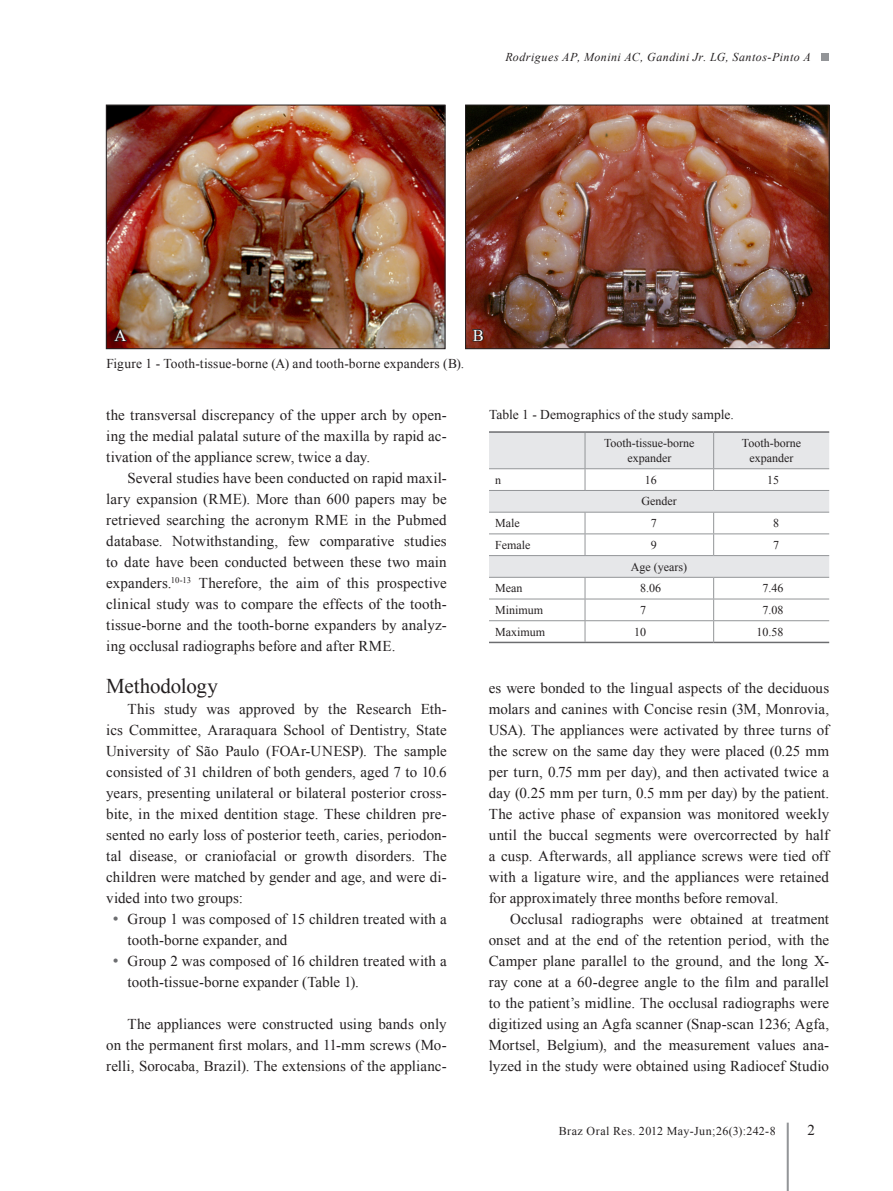
<style>
.page{position:relative;width:893px;height:1191px;background:#fff}
.page>*{position:absolute;margin:0;border:0;box-sizing:border-box;transform-origin:0 0}
._2_2_Sub1{font:21px "Times New Roman";letter-spacing:-.01em;color:#231f20}
.t1{font:16.5px "Times New Roman";color:#fff}
._2_1_Corpo_texto{font:15px/21px "Times New Roman";letter-spacing:.005em;color:#231f20;text-align:justify}
._2_5_Bull_1{font:15px/21px "Times New Roman";letter-spacing:.005em;color:#231f20}
._04_3_rodapé_número{font:15px "Times New Roman";color:#231f20}
._3_1_Leg_abaixo{font:13.5px "Times New Roman";letter-spacing:.01em;color:#231f20}
._3_4_Tab_título{font:13.5px "Times New Roman";letter-spacing:.005em;color:#231f20}
._3_5_Tab_Texto_Centr{font:12px/15px "Times New Roman";color:#231f20;text-align:center}
._0_1_2_Cabeçalho_dir{font:italic 12px "Times New Roman";letter-spacing:.04em;color:#231f20}
._0_4_1_rodapé_esquer{font:12px "Times New Roman";letter-spacing:.03em;color:#231f20}
._3_6_Tab_Texto_Esque{font:12px "Times New Roman";color:#231f20}
._3_8_Tab_Texto_Decim{font:12px "Times New Roman";color:#231f20}
.s1{font-size:16.5px;color:#6c6d70}
</style>
<div class="page">
<div style="left:822px;top:53px;width:7px;height:8px;background:#939598"></div>
<hr style="left:787px;top:1122px;width:2px;height:69px;background:#939598">
<img style="left:108px;top:107px;width:335px;height:240px">
<div style="left:106px;top:105px;width:339px;height:244px;border:1px solid #231f20"></div>
<img style="left:467px;top:107px;width:361px;height:240px">
<div style="left:465px;top:105px;width:365px;height:244px;border:1px solid #231f20"></div>
<svg style="left:489px;top:433px;width:340px;height:144px;fill:#e6e7e9"></svg>
<hr style="left:489px;top:431px;width:96px;height:2px;background:#6c6d70">
<hr style="left:585px;top:433px;width:1px;height:35px;background:#939598">
<hr style="left:585px;top:431px;width:129px;height:2px;background:#6c6d70">
<hr style="left:713px;top:433px;width:1px;height:35px;background:#939598">
<hr style="left:714px;top:431px;width:115px;height:2px;background:#6c6d70">
<hr style="left:489px;top:468px;width:96px;height:1px;background:#939598">
<svg style="left:585px;top:469px;width:1px;height:21px"></svg>
<hr style="left:585px;top:468px;width:129px;height:1px;background:#939598">
<svg style="left:713px;top:469px;width:1px;height:21px"></svg>
<hr style="left:714px;top:468px;width:115px;height:1px;background:#939598">
<hr style="left:489px;top:490px;width:96px;height:1px;background:#939598">
<hr style="left:585px;top:490px;width:129px;height:1px;background:#939598">
<hr style="left:714px;top:490px;width:115px;height:1px;background:#939598">
<hr style="left:489px;top:512px;width:96px;height:1px;background:#939598">
<hr style="left:585px;top:512px;width:129px;height:1px;background:#939598">
<hr style="left:714px;top:512px;width:115px;height:1px;background:#939598">
<hr style="left:489px;top:533px;width:96px;height:1px;background:#939598">
<svg style="left:585px;top:512px;width:1px;height:43px"></svg>
<hr style="left:585px;top:533px;width:129px;height:1px;background:#939598">
<svg style="left:713px;top:512px;width:1px;height:43px"></svg>
<hr style="left:714px;top:533px;width:115px;height:1px;background:#939598">
<hr style="left:489px;top:555px;width:96px;height:1px;background:#939598">
<hr style="left:585px;top:555px;width:129px;height:1px;background:#939598">
<hr style="left:714px;top:555px;width:115px;height:1px;background:#939598">
<hr style="left:489px;top:577px;width:96px;height:1px;background:#939598">
<hr style="left:585px;top:577px;width:129px;height:1px;background:#939598">
<hr style="left:714px;top:577px;width:115px;height:1px;background:#939598">
<hr style="left:489px;top:598px;width:96px;height:1px;background:#939598">
<hr style="left:585px;top:598px;width:129px;height:1px;background:#939598">
<hr style="left:714px;top:598px;width:115px;height:1px;background:#939598">
<hr style="left:489px;top:620px;width:96px;height:1px;background:#939598">
<hr style="left:489px;top:641px;width:96px;height:2px;background:#6c6d70">
<svg style="left:585px;top:577px;width:1px;height:64px"></svg>
<hr style="left:585px;top:620px;width:129px;height:1px;background:#939598">
<hr style="left:585px;top:641px;width:129px;height:2px;background:#6c6d70">
<svg style="left:713px;top:577px;width:1px;height:64px"></svg>
<hr style="left:714px;top:620px;width:115px;height:1px;background:#939598">
<hr style="left:714px;top:641px;width:115px;height:2px;background:#6c6d70">
<svg style="left:472px;top:328px;width:13px;height:14px"></svg>
<svg style="left:113px;top:327px;width:15px;height:15px"></svg>
<p class="_0_1_2_Cabeçalho_dir" style="left:505px;top:49px;width:307px">Rodrigues AP, Monini AC, Gandini Jr. LG, Santos-Pinto A</p>
<p class="t1" style="left:114px;top:324px;width:13px">A</p>
<p class="t1" style="left:473px;top:324px;width:13px">B</p>
<p class="_3_1_Leg_abaixo" style="left:106px;top:354px;width:359px">Figure 1 - Tooth-tissue-borne (A) and tooth-borne expanders (B).</p>
<p class="_2_1_Corpo_texto" style="left:106px;top:404px;width:342px">the transversal discrepancy of the upper arch by open&shy;ing the medial palatal suture of the maxilla by rapid ac&shy;tivation of the appliance screw, twice a day.</p>
<p class="_2_1_Corpo_texto" style="left:106px;top:467px;width:342px;text-indent:21px">Several studies have been conducted on rapid maxil&shy;lary expansion (RME). More than 600 papers may be retrieved searching the acronym RME in the Pubmed database. Notwithstanding, few comparative studies to date have been conducted between these two main expanders.<sup>10-13</sup> Therefore, the aim of this prospective clinical study was to compare the effects of the tooth&shy;tissue-borne and the tooth-borne expanders by analyz&shy;ing occlusal radiographs before and after RME.</p>
<p class="_2_2_Sub1" style="left:106px;top:672px;width:113px">Methodology</p>
<p class="_2_1_Corpo_texto" style="left:106px;top:698px;width:342px;text-indent:21px">This study was approved by the Research Eth&shy;ics Committee, Araraquara School of Dentistry, State University of São Paulo (FOAr-UNESP). The sample consisted of 31 children of both genders, aged 7 to 10.6 years, presenting unilateral or bilateral posterior cross&shy;bite, in the mixed dentition stage. These children pre&shy;sented no early loss of posterior teeth, caries, periodon&shy;tal disease, or craniofacial or growth disorders. The children were matched by gender and age, and were di&shy;vided into two groups:</p>
<p class="_2_5_Bull_1" style="left:128px;top:908px;width:321px;text-indent:-15px"><span class="s1">•</span> Group 1 was composed of 15 children treated with a tooth-borne expander, and</p>
<p class="_2_5_Bull_1" style="left:128px;top:950px;width:321px;text-indent:-15px"><span class="s1">•</span> Group 2 was composed of 16 children treated with a tooth-tissue-borne expander (Table 1).</p>
<p class="_2_1_Corpo_texto" style="left:106px;top:1013px;width:342px;text-indent:21px">The appliances were constructed using bands only on the permanent first molars, and 11-mm screws (Mo&shy;relli, Sorocaba, Brazil). The extensions of the applianc-</p>
<p class="_3_4_Tab_título" style="left:489px;top:406px;width:246px">Table 1 - Demographics of the study sample.</p>
<p class="_3_5_Tab_Texto_Centr" style="left:604px;top:435px;width:92px">Tooth-tissue-borne expander</p>
<p class="_3_5_Tab_Texto_Centr" style="left:742px;top:435px;width:61px">Tooth-borne expander</p>
<p class="_3_6_Tab_Texto_Esque" style="left:495px;top:472px;width:7px">n</p>
<p class="_3_8_Tab_Texto_Decim" style="left:645px;top:472px;width:13px">16</p>
<p class="_3_8_Tab_Texto_Decim" style="left:767px;top:472px;width:13px">15</p>
<p class="_3_5_Tab_Texto_Centr" style="left:641px;top:494px;width:37px">Gender</p>
<p class="_3_6_Tab_Texto_Esque" style="left:495px;top:515px;width:26px">Male</p>
<p class="_3_8_Tab_Texto_Decim" style="left:651px;top:515px;width:7px">7</p>
<p class="_3_8_Tab_Texto_Decim" style="left:773px;top:515px;width:7px">8</p>
<p class="_3_6_Tab_Texto_Esque" style="left:495px;top:537px;width:37px">Female</p>
<p class="_3_8_Tab_Texto_Decim" style="left:651px;top:537px;width:7px">9</p>
<p class="_3_8_Tab_Texto_Decim" style="left:773px;top:537px;width:7px">7</p>
<p class="_3_5_Tab_Texto_Centr" style="left:631px;top:559px;width:58px">Age (years)</p>
<p class="_3_6_Tab_Texto_Esque" style="left:495px;top:580px;width:29px">Mean</p>
<p class="_3_8_Tab_Texto_Decim" style="left:640px;top:580px;width:22px">8.06</p>
<p class="_3_8_Tab_Texto_Decim" style="left:762px;top:580px;width:23px">7.46</p>
<p class="_3_6_Tab_Texto_Esque" style="left:495px;top:602px;width:50px">Minimum</p>
<p class="_3_8_Tab_Texto_Decim" style="left:640px;top:602px;width:7px">7</p>
<p class="_3_8_Tab_Texto_Decim" style="left:762px;top:602px;width:23px">7.08</p>
<p class="_3_6_Tab_Texto_Esque" style="left:495px;top:623px;width:52px">Maximum</p>
<p class="_3_8_Tab_Texto_Decim" style="left:634px;top:623px;width:13px">10</p>
<p class="_3_8_Tab_Texto_Decim" style="left:756px;top:623px;width:29px">10.58</p>
<p class="_2_1_Corpo_texto" style="left:489px;top:677px;width:342px">es were bonded to the lingual aspects of the deciduous molars and canines with Concise resin (3M, Monrovia, USA). The appliances were activated by three turns of the screw on the same day they were placed (0.25 mm per turn, 0.75 mm per day), and then activated twice a day (0.25 mm per turn, 0.5 mm per day) by the patient.<br>The active phase of expansion was monitored weekly until the buccal segments were overcorrected by half a cusp. Afterwards, all appliance screws were tied off with a ligature wire, and the appliances were retained for approximately three months before removal.</p>
<p class="_2_1_Corpo_texto" style="left:489px;top:908px;width:342px;text-indent:21px">Occlusal radiographs were obtained at treatment onset and at the end of the retention period, with the Camper plane parallel to the ground, and the long X&shy;ray cone at a 60-degree angle to the film and parallel to the patient’s midline. The occlusal radiographs were digitized using an Agfa scanner (Snap-scan 1236; Agfa, Mortsel, Belgium), and the measurement values ana&shy;lyzed in the study were obtained using Radiocef Studio</p>
<p class="_0_4_1_rodapé_esquer" style="left:559px;top:1122px;width:219px">Braz Oral Res. 2012 May-Jun;26(3):242-8</p>
<p class="_04_3_rodapé_número" style="left:807px;top:1119px;width:9px">2</p>
</div>
